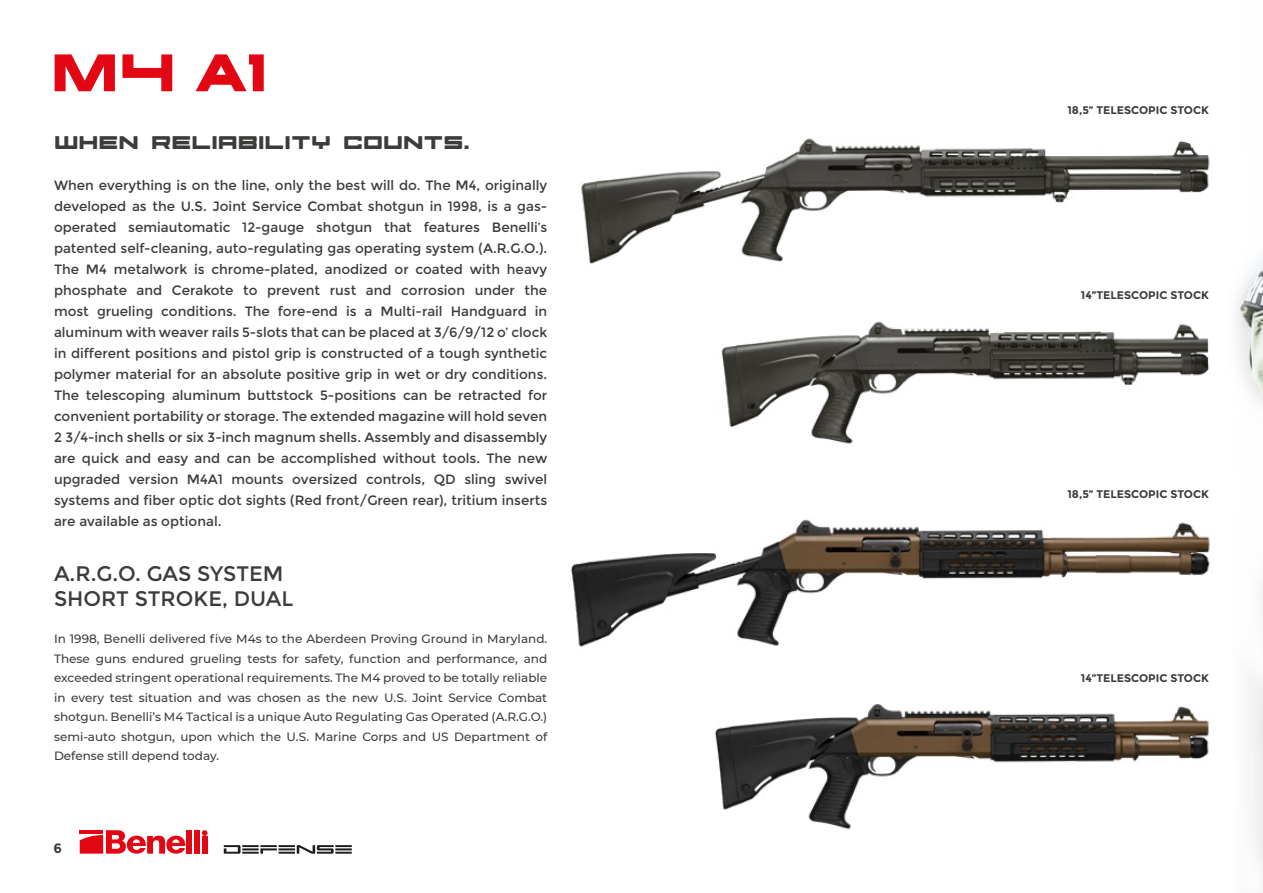
<style>
.page{position:relative;width:1263px;height:893px;background:#fff}
.page>*{position:absolute;margin:0;border:0;box-sizing:border-box;transform-origin:0 0}
.t1{font:90.45px "Future Forces";color:#e30613}
.t2{font:31.5px "Future Forces";color:#3c3c3b}
.t3{font:21px/25.2px "Montserrat";color:#3c3c3b}
.t4{font:13.5px/21px "Montserrat";color:#3c3c3b;text-align:justify}
.t5{font:700 13.5px "Montserrat";color:#3c3c3b}
.t6{font:500 12px/19.5px "Montserrat";color:#3c3c3b;text-align:justify}
.t7{font:700 11.1px "Montserrat";color:#3c3c3b}
</style>
<div class="page">
<img style="left:79px;top:257px;width:1184px;height:616px">
<img style="left:577px;top:138px;width:639px;height:136px">
<img style="left:712px;top:319px;width:507px;height:133px">
<img style="left:707px;top:674px;width:507px;height:199px">
<img style="left:559px;top:517px;width:655px;height:157px">
<svg style="left:224px;top:845px;width:128px;height:9px"></svg>
<div style="left:187px;top:830px;width:5px;height:24px;background:#e30613"></div>
<div style="left:194px;top:830px;width:6px;height:24px;background:#e30613"></div>
<div style="left:202px;top:837px;width:6px;height:17px;background:#e30613"></div>
<svg style="left:202px;top:830px;width:6px;height:6px"></svg>
<svg style="left:80px;top:830px;width:106px;height:24px"></svg>
<h1 class="t1" style="left:51px;top:7px;width:218px">m4 A1</h1>
<h2 class="t2" style="left:54px;top:119px;width:417px">when reliability counts.</h2>
<p class="t4" style="left:54px;top:175px;width:495px">When everything is on the line, only the best will do. The M4, originally developed as the U.S. Joint Service Combat shotgun in 1998, is a gas&shy;operated semiautomatic 12-gauge shotgun that features Benelli’s patented self-cleaning, auto-regulating gas operating system (A.R.G.O.).<br>The M4 metalwork is chrome-plated, anodized or coated with heavy phosphate and Cerakote to prevent rust and corrosion under the most grueling conditions. The fore-end is a Multi-rail Handguard in aluminum with weaver rails 5-slots that can be placed at 3/6/9/12 o’ clock in different positions and pistol grip is constructed of a tough synthetic polymer material for an absolute positive grip in wet or dry conditions.<br>The telescoping aluminum buttstock 5-positions can be retracted for convenient portability or storage. The extended magazine will hold seven 2 3/4-inch shells or six 3-inch magnum shells. Assembly and disassembly are quick and easy and can be accomplished without tools. The new upgraded version M4A1 mounts oversized controls, QD sling swivel systems and fiber optic dot sights (Red front/Green rear), tritium inserts are available as optional.</p>
<h3 class="t3" style="left:54px;top:561px;width:241px">A.R.G.O. GAS SYSTEM<br>SHORT STROKE, DUAL</h3>
<p class="t6" style="left:54px;top:629px;width:495px">In 1998, Benelli delivered five M4s to the Aberdeen Proving Ground in Maryland.<br>These guns endured grueling tests for safety, function and performance, and exceeded stringent operational requirements. The M4 proved to be totally reliable in every test situation and was chosen as the new U.S. Joint Service Combat shotgun. Benelli’s M4 Tactical is a unique Auto Regulating Gas Operated (A.R.G.O.) semi-auto shotgun, upon which the U.S. Marine Corps and US Department of Defense still depend today.</p>
<p class="t5" style="left:53px;top:840px;width:10px">6</p>
<p class="t7" style="left:1067px;top:104px;width:143px">18,5” TELESCOPIC STOCK</p>
<p class="t7" style="left:1081px;top:288px;width:130px">14”TELESCOPIC STOCK</p>
<p class="t7" style="left:1067px;top:488px;width:143px">18,5” TELESCOPIC STOCK</p>
<p class="t7" style="left:1081px;top:671px;width:130px">14”TELESCOPIC STOCK</p>
</div>
